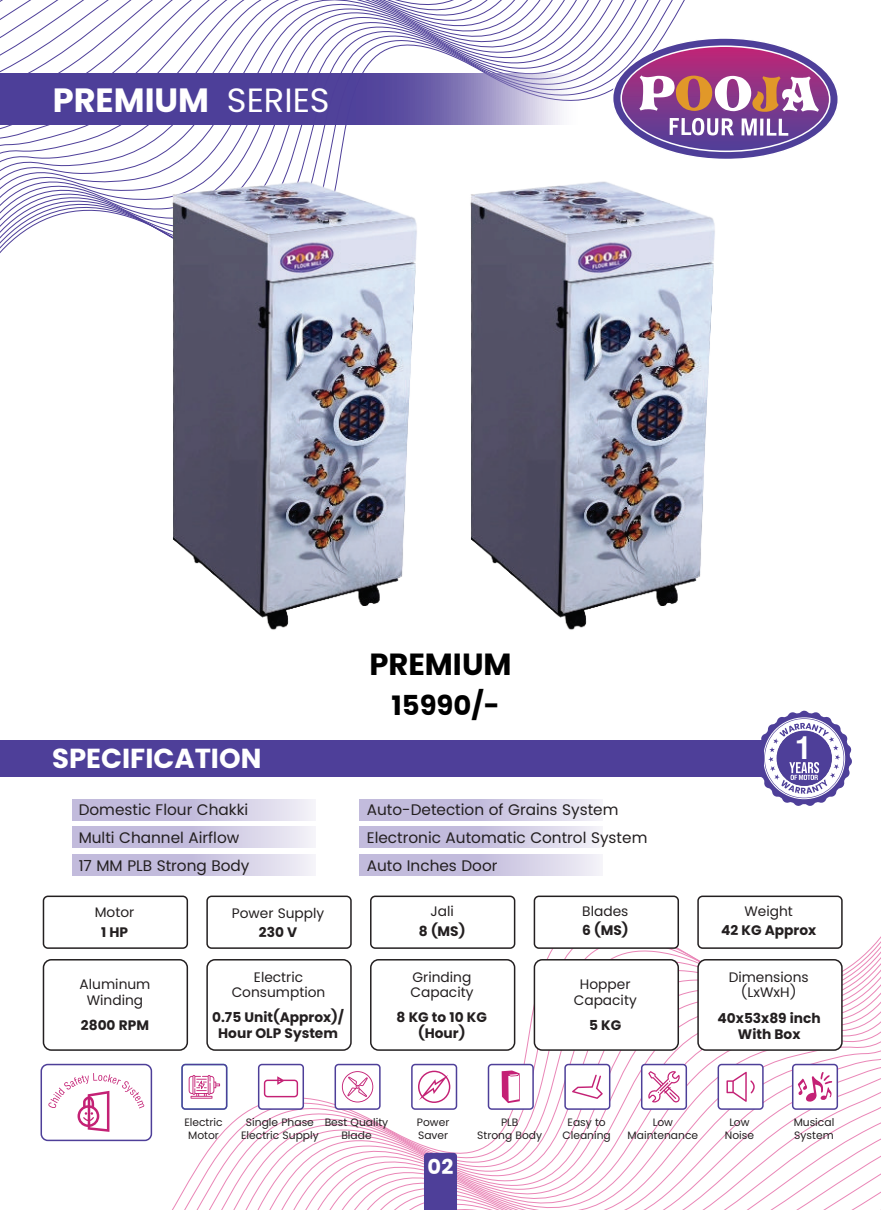
<style>
.page{position:relative;width:881px;height:1210px;background:#fff}
.page>*{position:absolute;margin:0;border:0;box-sizing:border-box;transform-origin:0 0}
.t1{font:700 33.6px "Poppins";color:#fff}
.t2{font:700 30.6px "Poppins";color:#000}
.t3{font:700 condensed 30.3px "Helvetica";color:#fff}
.t4{font:700 27.45px "Poppins";color:#fff}
.t5{font:700 27.45px "Poppins";color:#000}
.t6{font:700 21px "Poppins";color:#fff}
.t7{font:15.3px/27.9px "Poppins";color:#231f20}
.t8{font:13.8px/15.8px "Poppins";color:#231f20;text-align:center}
.t9{font:700 13.8px/15.8px "Poppins";color:#231f20;text-align:center}
.t10{font:10.65px/12.3px "Poppins";color:#231f20;text-align:center}
.s1{font-weight:400}
</style>
<div class="page">
<svg style="left:118px;top:776px;width:263px;height:434px"></svg>
<svg style="left:608px;top:898px;width:272px;height:312px"></svg>
<svg style="left:484px;top:0;width:201px;height:125px"></svg>
<svg style="left:0;top:0;width:261px;height:253px"></svg>
<svg style="left:611px;top:37px;width:227px;height:122px"></svg>
<svg style="left:755px;top:710px;width:97px;height:96px"></svg>
<svg style="left:0;top:73px;width:577px;height:51px;background:#675aa7"></svg>
<div style="left:72px;top:798px;width:243px;height:22px;background:linear-gradient(to right,#b6add5,#e7e5f1)"></div>
<div style="left:182px;top:1064px;width:44px;height:45px;background:#fff;border-radius:3px"></div>
<div style="left:258px;top:1064px;width:45px;height:45px;background:#fff;border-radius:3px"></div>
<div style="left:258px;top:1063px;width:46px;height:46px;border:2px solid #4e3f99;border-radius:3px"></div>
<div style="left:335px;top:1064px;width:45px;height:45px;background:#fff;border-radius:3px"></div>
<div style="left:334px;top:1063px;width:46px;height:46px;border:2px solid #4e3f99;border-radius:3px"></div>
<div style="left:411px;top:1063px;width:46px;height:46px;border:2px solid #4e3f99;border-radius:3px"></div>
<div style="left:487px;top:1063px;width:46px;height:46px;border:2px solid #4e3f99;border-radius:3px"></div>
<div style="left:564px;top:1063px;width:46px;height:46px;border:2px solid #4e3f99;border-radius:3px"></div>
<div style="left:641px;top:1064px;width:45px;height:45px;background:#fff;border-radius:3px"></div>
<div style="left:640px;top:1063px;width:46px;height:46px;border:2px solid #4e3f99;border-radius:3px"></div>
<div style="left:718px;top:1064px;width:44px;height:45px;background:#fff;border-radius:3px"></div>
<div style="left:717px;top:1063px;width:46px;height:46px;border:2px solid #4e3f99;border-radius:3px"></div>
<div style="left:792px;top:1064px;width:45px;height:45px;background:#fff;border-radius:3px"></div>
<div style="left:791px;top:1063px;width:46px;height:46px;border:2px solid #4e3f99;border-radius:3px"></div>
<div style="left:424px;top:1152px;width:33px;height:58px;background:#4e3f99"></div>
<div style="left:40px;top:1063px;width:112px;height:78px;border:2px solid #4e3f99;border-radius:7px"></div>
<svg style="left:48px;top:1073px;width:96px;height:58px"></svg>
<svg style="left:189px;top:1075px;width:31px;height:23px"></svg>
<div style="left:181px;top:1063px;width:46px;height:46px;border:2px solid #4e3f99;border-radius:3px"></div>
<svg style="left:264px;top:1076px;width:34px;height:21px"></svg>
<svg style="left:342px;top:1071px;width:31px;height:31px"></svg>
<svg style="left:418px;top:1070px;width:32px;height:33px"></svg>
<svg style="left:501px;top:1070px;width:19px;height:33px"></svg>
<svg style="left:572px;top:1074px;width:30px;height:25px"></svg>
<svg style="left:648px;top:1071px;width:31px;height:31px"></svg>
<svg style="left:726px;top:1071px;width:28px;height:30px"></svg>
<svg style="left:797px;top:1072px;width:34px;height:30px"></svg>
<div style="left:43px;top:896px;width:144px;height:52px;background:#fff;border-radius:4px"></div>
<div style="left:43px;top:895px;width:145px;height:54px;border:2px solid #231f20;border-radius:4px"></div>
<div style="left:207px;top:896px;width:144px;height:52px;background:#fff;border-radius:4px"></div>
<div style="left:206px;top:895px;width:145px;height:54px;border:2px solid #231f20;border-radius:4px"></div>
<div style="left:370px;top:896px;width:144px;height:52px;background:#fff;border-radius:4px"></div>
<div style="left:370px;top:895px;width:145px;height:54px;border:2px solid #231f20;border-radius:4px"></div>
<div style="left:697px;top:896px;width:144px;height:52px;background:#fff;border-radius:4px"></div>
<div style="left:697px;top:895px;width:145px;height:54px;border:2px solid #231f20;border-radius:4px"></div>
<div style="left:534px;top:896px;width:144px;height:52px;background:#fff;border-radius:4px"></div>
<div style="left:533px;top:895px;width:145px;height:54px;border:2px solid #231f20;border-radius:4px"></div>
<div style="left:43px;top:959px;width:144px;height:91px;background:#fff;border-radius:8px"></div>
<div style="left:43px;top:959px;width:145px;height:91px;border:2px solid #231f20;border-radius:8px"></div>
<div style="left:207px;top:959px;width:144px;height:91px;background:#fff;border-radius:8px"></div>
<div style="left:206px;top:959px;width:145px;height:91px;border:2px solid #231f20;border-radius:8px"></div>
<div style="left:370px;top:959px;width:144px;height:91px;background:#fff;border-radius:8px"></div>
<div style="left:370px;top:959px;width:145px;height:91px;border:2px solid #231f20;border-radius:8px"></div>
<div style="left:697px;top:959px;width:144px;height:91px;background:#fff;border-radius:8px"></div>
<div style="left:697px;top:959px;width:145px;height:91px;border:2px solid #231f20;border-radius:8px"></div>
<div style="left:534px;top:959px;width:144px;height:91px;background:#fff;border-radius:8px"></div>
<div style="left:533px;top:959px;width:145px;height:91px;border:2px solid #231f20;border-radius:8px"></div>
<div style="left:0;top:740px;width:763px;height:36px;background:#4e3f99"></div>
<div style="left:72px;top:826px;width:243px;height:22px;background:linear-gradient(to right,#b6add5,#e7e5f1)"></div>
<div style="left:72px;top:854px;width:243px;height:22px;background:linear-gradient(to right,#b6add5,#e7e5f1)"></div>
<div style="left:359px;top:798px;width:244px;height:22px;background:linear-gradient(to right,#b5add5,#e8e5f1)"></div>
<div style="left:359px;top:826px;width:244px;height:22px;background:linear-gradient(to right,#b5add5,#e8e5f1)"></div>
<div style="left:359px;top:854px;width:244px;height:22px;background:linear-gradient(to right,#b5add5,#e8e5f1)"></div>
<img style="left:131px;top:163px;width:286px;height:467px">
<img style="left:470px;top:181px;width:245px;height:449px">
<h1 class="t1" style="left:53px;top:81px;width:278px">PREMIUM <span class="s1">SERIES</span></h1>
<h2 class="t2" style="left:369px;top:646px;width:144px">PREMIUM</h2>
<h3 class="t5" style="left:391px;top:689px;width:110px">15990/-</h3>
<h3 class="t4" style="left:52px;top:742px;width:210px">SPECIFICATION</h3>
<p class="t7" style="left:79px;top:795px;width:172px">Domestic Flour Chakki<br>Multi Channel Airflow<br>17 MM PLB Strong Body</p>
<p class="t7" style="left:367px;top:796px;width:282px">Auto-Detection of Grains System<br>Electronic Automatic Control System<br>Auto Inches Door</p>
<p class="t8" style="left:95px;top:904px;width:41px">Motor</p>
<p class="t9" style="left:101px;top:924px;width:28px">1 HP</p>
<p class="t8" style="left:80px;top:976px;width:72px">Aluminum<br>Winding</p>
<p class="t9" style="left:81px;top:1017px;width:70px">2800 RPM</p>
<p class="t8" style="left:232px;top:905px;width:94px">Power Supply</p>
<p class="t9" style="left:259px;top:924px;width:40px">230 V</p>
<p class="t8" style="left:231px;top:969px;width:95px">Electric<br>Consumption</p>
<p class="t9" style="left:212px;top:1009px;width:133px">0.75 Unit(Approx)/<br>Hour OLP System</p>
<p class="t8" style="left:430px;top:903px;width:25px">Jali</p>
<p class="t9" style="left:419px;top:923px;width:48px">8 (MS)</p>
<p class="t8" style="left:410px;top:969px;width:64px;text-align:left">Grinding<br>Capacity</p>
<p class="t9" style="left:396px;top:1009px;width:92px">8 KG to 10 KG (Hour)</p>
<p class="t8" style="left:582px;top:903px;width:48px">Blades</p>
<p class="t9" style="left:582px;top:922px;width:48px">6 (MS)</p>
<p class="t8" style="left:573px;top:976px;width:64px">Hopper<br>Capacity</p>
<p class="t9" style="left:588px;top:1017px;width:34px">5 KG</p>
<h3 class="t3" style="left:795px;top:728px;width:17px">1</h3>
<p class="t8" style="left:744px;top:903px;width:50px">Weight</p>
<p class="t9" style="left:720px;top:922px;width:97px">42 KG Approx</p>
<p class="t8" style="left:728px;top:969px;width:81px">Dimensions (LxWxH)</p>
<p class="t9" style="left:717px;top:1010px;width:105px">40x53x89 inch<br>With Box</p>
<p class="t10" style="left:184px;top:1116px;width:40px">Electric<br>Motor</p>
<p class="t10" style="left:241px;top:1116px;width:79px">Single Phase<br>Electric Supply</p>
<p class="t10" style="left:324px;top:1116px;width:65px">Best Quality<br>Blade</p>
<p class="t10" style="left:417px;top:1116px;width:34px;text-align:left">Power<br>Saver</p>
<p class="t10" style="left:477px;top:1116px;width:66px">PLB<br>Strong Body</p>
<p class="t10" style="left:562px;top:1116px;width:50px">Easy to<br>Cleaning</p>
<p class="t10" style="left:627px;top:1116px;width:72px">Low<br>Maintenance</p>
<p class="t10" style="left:724px;top:1116px;width:31px">Low<br>Noise</p>
<p class="t10" style="left:793px;top:1116px;width:42px;text-align:left">Musical<br>System</p>
<h3 class="t6" style="left:427px;top:1154px;width:27px">02</h3>
</div>
